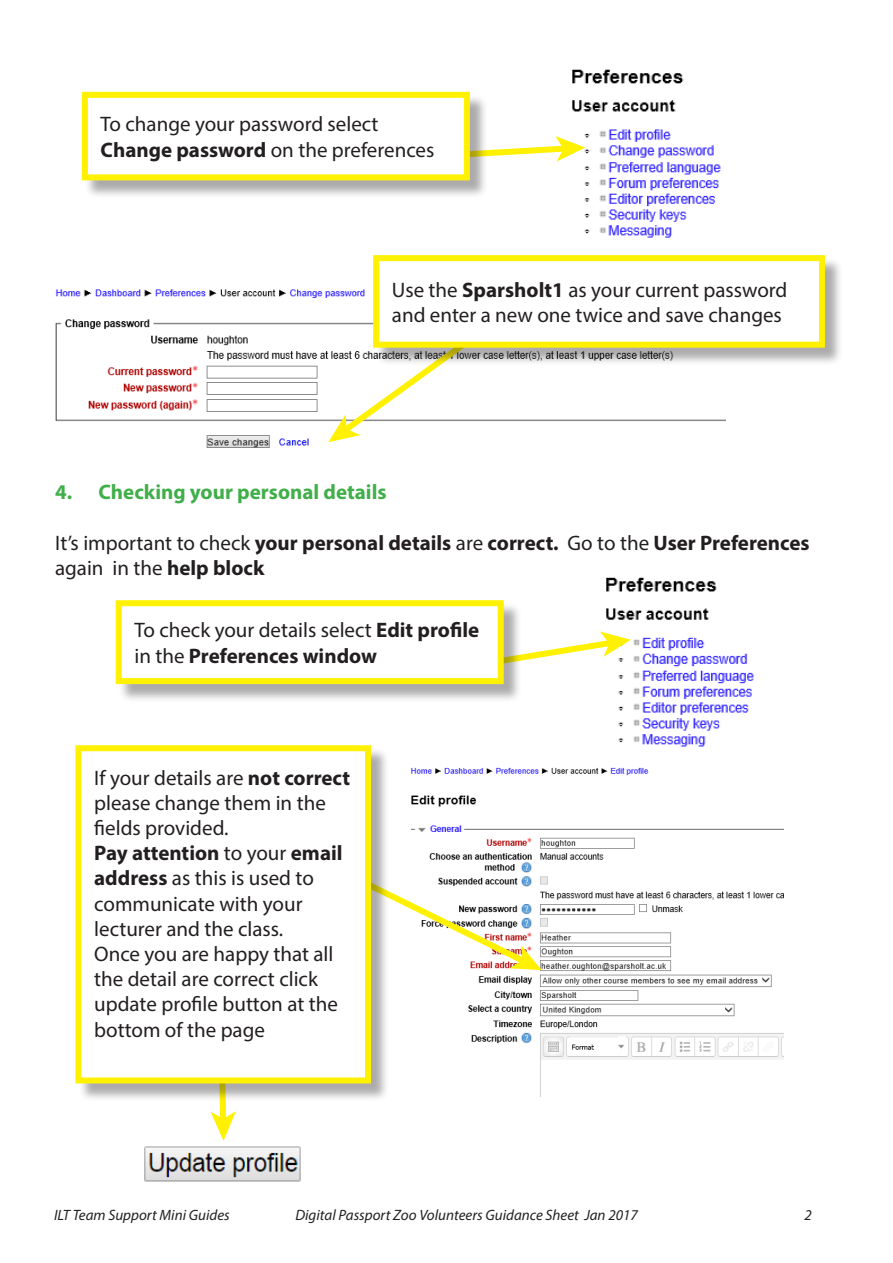
<style>
.page{position:relative;width:893px;height:1263px;background:#fff}
.page>*{position:absolute;margin:0;border:0;box-sizing:border-box;transform-origin:0 0}
.t1{font:21px/25.2px "Myriad Pro";color:#231f20}
.t2{font:700 21px/25.2px "Myriad Pro";color:#231f20}
.t3{font:700 21px "Myriad Pro";color:#40ae49}
.t4{font:italic 15px "Myriad Pro";color:#231f20}
.s1{font-weight:700}
.s2{font-weight:400}
</style>
<div class="page">
<img style="left:572px;top:69px;width:149px;height:169px">
<svg style="left:489px;top:136px;width:96px;height:32px"></svg>
<div style="left:84px;top:94px;width:405px;height:105px;background:#231f20;opacity:.38"></div>
<div style="left:85px;top:95px;width:382px;height:82px;background:#fff"></div>
<div style="left:82px;top:92px;width:388px;height:88px;border:6px solid #fff101"></div>
<img style="left:55px;top:289px;width:670px;height:159px">
<svg style="left:328px;top:289px;width:223px;height:153px"></svg>
<div style="left:375px;top:257px;width:469px;height:109px;background:#231f20;opacity:.38"></div>
<div style="left:376px;top:258px;width:446px;height:87px;background:#fff"></div>
<div style="left:373px;top:255px;width:452px;height:93px;border:6px solid #fff101"></div>
<img style="left:606px;top:577px;width:148px;height:170px">
<svg style="left:522px;top:631px;width:109px;height:57px"></svg>
<div style="left:118px;top:602px;width:404px;height:101px;background:#231f20;opacity:.38"></div>
<div style="left:119px;top:603px;width:382px;height:78px;background:#fff"></div>
<div style="left:116px;top:600px;width:388px;height:84px;border:6px solid #fff101"></div>
<img style="left:411px;top:767px;width:372px;height:329px">
<svg style="left:390px;top:848px;width:152px;height:122px"></svg>
<svg style="left:210px;top:1102px;width:26px;height:39px"></svg>
<div style="left:78px;top:747px;width:312px;height:355px;background:#231f20;opacity:.38"></div>
<div style="left:78px;top:748px;width:290px;height:332px;background:#fff"></div>
<div style="left:75px;top:745px;width:296px;height:338px;border:6px solid #fff101"></div>
<img style="left:144px;top:1146px;width:157px;height:36px">
<p class="t1" style="left:101px;top:111px;width:335px">To change your password select<br><span class="s1">Change password</span> on the preferences</p>
<p class="t1" style="left:392px;top:277px;width:397px">Use the <span class="s1">Sparsholt1</span> as your current password and enter a new one twice and save changes</p>
<p class="t3" style="left:55px;top:479px;width:333px">4. Checking your personal details</p>
<p class="t2" style="left:55px;top:529px;width:756px"><span class="s2">It’s important to check</span> your personal details <span class="s2">are</span> correct. <span class="s2">Go to the</span> User Preferences <span class="s2">again in the</span> help block</p>
<p class="t1" style="left:134px;top:617px;width:346px">To check your details select <span class="s1">Edit profile </span>in the <span class="s1">Preferences window</span></p>
<p class="t1" style="left:94px;top:764px;width:257px">If your details are <span class="s1">not correct </span>please change them in the fields provided.</p>
<p class="t1" style="left:94px;top:840px;width:250px"><span class="s1">Pay attention</span> to your <span class="s1">email address</span> as this is used to communicate with your</p>
<p class="t1" style="left:94px;top:916px;width:191px">lecturer and the class.</p>
<p class="t1" style="left:94px;top:941px;width:245px">Once you are happy that all the detail are correct click update profile button at the bottom of the page</p>
<p class="t4" style="left:54px;top:1206px;width:177px">ILT Team Support Mini Guides</p>
<p class="t4" style="left:295px;top:1206px;width:344px">Digital Passport Zoo Volunteers Guidance Sheet Jan 2017</p>
<p class="t4" style="left:804px;top:1206px;width:9px">2</p>
</div>
